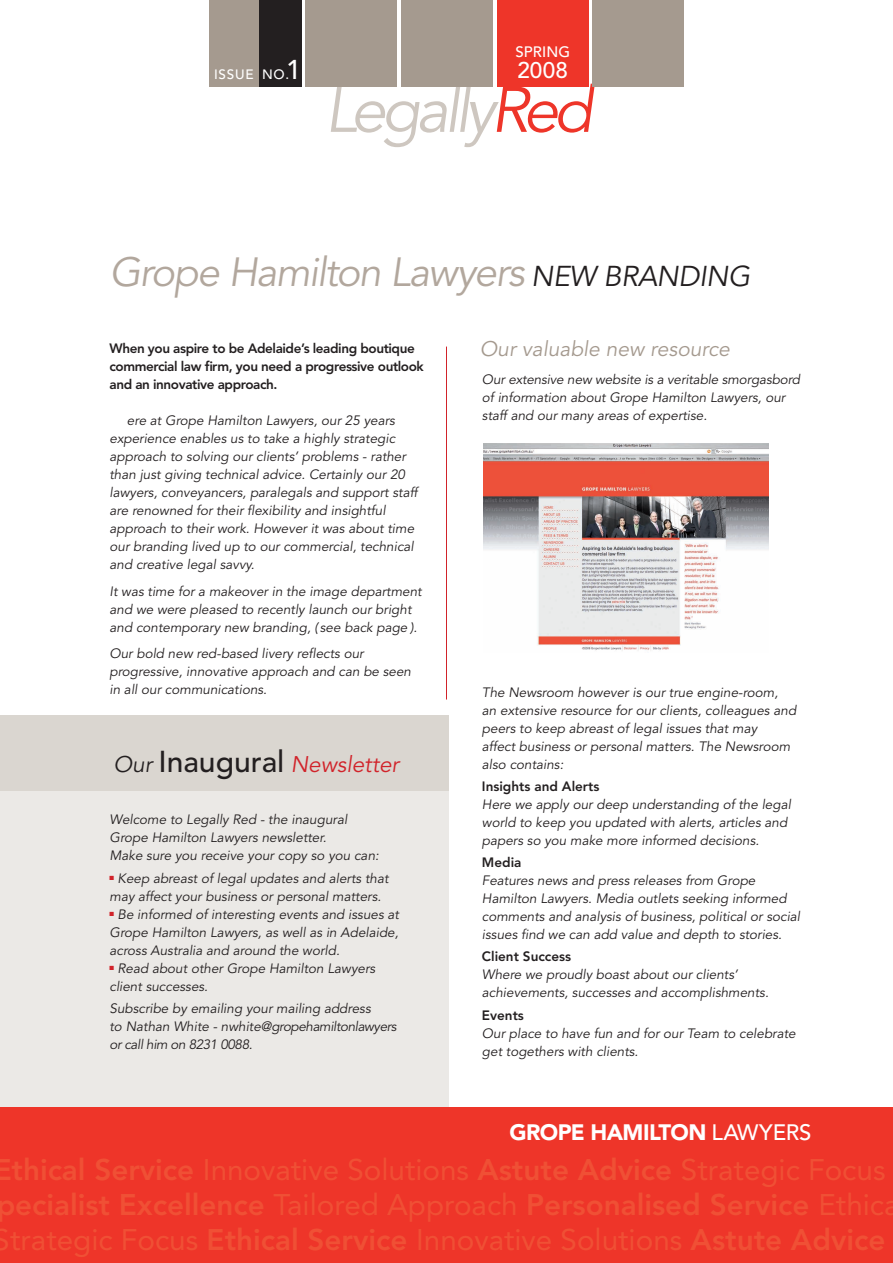
<style>
.page{position:relative;width:893px;height:1263px;background:#fff}
.page>*{position:absolute;margin:0;border:0;box-sizing:border-box;transform-origin:0 0}
.t1{font:italic 63.75px "Avenir";letter-spacing:-.075em;color:#cec7c0}
.t2{font:italic 40.5px "Avenir";letter-spacing:-.04em;color:#b2a79d}
.t3{font:29.55px "Avenir";color:#f05035}
.t4{font:800 29.55px "Avenir";color:#f05035}
.t5{font:italic 28.5px "Avenir";color:#231f20}
.t6{font:italic 22.5px "Avenir";color:#d1232a}
.t7{font:500 22.5px "Avenir";color:#fff}
.t8{font:900 22.2px "Avenir";letter-spacing:-.025em;color:#fff}
.t9{font:italic 21px "Avenir";color:#a59a8f}
.t10{font:500 15px "Avenir";letter-spacing:.01em;color:#fff}
.t11{font:italic 13.5px/18px "Avenir";color:#231f20}
.t12{font:800 13.5px/18px "Avenir";letter-spacing:-.03em;color:#231f20}
.t13{font:800 13.5px "Avenir";color:#231f20}
.t14{font:italic 13.5px "Avenir";letter-spacing:-.03em;color:#231f20}
.t15{font:500 13.5px "Avenir";letter-spacing:.065em;color:#fff}
.s1{font-size:27px}
.s2{color:#ee3529}
.s3{font-size:28.5px;color:#231f20}
.s4{color:#231f20}
.s5{font-weight:500;font-style:normal;font-size:30px;color:#231f20}
.s6{font-weight:500}
.s7{font-weight:800}
.s8{font-weight:400}
</style>
<div class="page">
<div style="left:0;top:735px;width:448px;height:376px;background:#ebe9e6"></div>
<div style="left:0;top:715px;width:448px;height:76px;background:#dad6d0"></div>
<hr style="left:446px;top:347px;width:1px;height:352px;background:#d1232a">
<div style="left:209px;top:0;width:92px;height:87px;background:#a59a8f"></div>
<div style="left:305px;top:0;width:92px;height:87px;background:#a59a8f"></div>
<div style="left:401px;top:0;width:92px;height:87px;background:#a59a8f"></div>
<div style="left:497px;top:0;width:92px;height:87px;background:#ee3529"></div>
<div style="left:592px;top:0;width:92px;height:87px;background:#a59a8f"></div>
<div style="left:259px;top:0;width:43px;height:87px;background:#231f20"></div>
<img style="left:483px;top:443px;width:286px;height:208px">
<div style="left:0;top:1107px;width:893px;height:156px;background:#ee3529"></div>
<p class="t15" style="left:214px;top:66px;width:89px">ISSUE NO.<span class="s1">1</span></p>
<p class="t10" style="left:515px;top:43px;width:56px">SPRING</p>
<p class="t7" style="left:518px;top:57px;width:52px">2008</p>
<h1 class="t1" style="left:325px;top:73px;width:270px">Legally<span class="s2">Red</span></h1>
<p class="t2" style="left:109px;top:249px;width:514px">Grope Hamilton Lawyers <span class="s3">n ew bran</span></p>
<p class="t5" style="left:678px;top:260px;width:50px">ding</p>
<p class="t12" style="left:109px;top:340px;width:316px">When you aspire to be Adelaide’s leading boutique commercial law firm, you need a progressive outlook and an innovative approach.</p>
<p class="t11" style="left:109px;top:412px;width:310px;text-indent:17px">ere at Grope Hamilton Lawyers, our 25 years experience enables us to take a highly strategic approach to solving our clients’ problems - rather than just giving technical advice. Certainly our 20 lawyers, conveyancers, paralegals and support staff are renowned for their flexibility and insightful approach to their work. However it was about time our branding lived up to our commercial, technical and creative legal savvy.</p>
<p class="t11" style="left:109px;top:582px;width:314px">It was time for a makeover in the image department and we were pleased to recently launch our bright and contemporary new branding, ( see back page ).</p>
<p class="t11" style="left:109px;top:645px;width:303px">Our bold new red-based livery reflects our progressive, innovative approach and can be seen in all our communications.</p>
<p class="t6" style="left:113px;top:752px;width:287px"><span class="s4">Our</span> <span class="s5">INAUGURAL</span> Newsletter</p>
<p class="t11" style="left:109px;top:811px;width:271px">Welcome to Legally Red - the inaugural<br>Grope Hamilton Lawyers newsletter.<br>Make sure you receive your copy so you can:</p>
<p class="t11" style="left:109px;top:869px;width:281px"><sup>■</sup> Keep abreast of legal updates and alerts that may affect your business or personal matters.</p>
<p class="t11" style="left:109px;top:905px;width:291px;text-align:justify"><sup>■</sup> Be informed of interesting events and issues at Grope Hamilton Lawyers, as well as in Adelaide, across Australia and around the world.</p>
<p class="t11" style="left:109px;top:959px;width:267px"><sup>■</sup> Read about other Grope Hamilton Lawyers client successes.</p>
<p class="t11" style="left:109px;top:999px;width:289px">Subscribe by emailing your mailing address<br>to Nathan White - nwhite@gropehamiltonlawyers</p>
<p class="t14" style="left:109px;top:1036px;width:145px">or call him on 8231 0088.</p>
<p class="t9" style="left:480px;top:337px;width:252px">Our valuable new resource</p>
<p class="t11" style="left:482px;top:370px;width:320px">Our extensive new website is a veritable smorgasbord of information about Grope Hamilton Lawyers, our staff and our many areas of expertise.</p>
<p class="t11" style="left:482px;top:683px;width:316px">The Newsroom however is our true engine-room,<br>an extensive resource for our clients, colleagues and peers to keep abreast of legal issues that may<br>affect business or personal matters. The Newsroom also contains:</p>
<p class="t13" style="left:482px;top:778px;width:119px">Insights and Alerts</p>
<p class="t11" style="left:482px;top:796px;width:311px">Here we apply our deep understanding of the legal world to keep you updated with alerts, articles and papers so you make more informed decisions.</p>
<p class="t12" style="left:482px;top:853px;width:41px">Media</p>
<p class="t11" style="left:482px;top:872px;width:320px">Features news and press releases from Grope Hamilton Lawyers. Media outlets seeking informed comments and analysis of business, political or social issues find we can add value and depth to stories.</p>
<p class="t13" style="left:482px;top:949px;width:91px">Client Success</p>
<p class="t11" style="left:482px;top:966px;width:288px">Where we proudly boast about our clients’ achievements, successes and accomplishments.</p>
<p class="t12" style="left:482px;top:1006px;width:43px">Events</p>
<p class="t11" style="left:482px;top:1024px;width:315px">Our place to have fun and for our Team to celebrate get togethers with clients.</p>
<p class="t8" style="left:510px;top:1119px;width:303px">GROPE HAMILTON <span class="s6">LAWYERS</span></p>
<p class="t3" style="left:-7px;top:1152px;width:894px"><span class="s7">Ethical Service</span> Innovative Solutions <span class="s7">Astute Advice</span> Strategic Focus</p>
<p class="t4" style="left:-4px;top:1187px;width:904px">pecialist Excellence <span class="s8">Tailored Approach</span> Personalised Service <span class="s8">Ethica</span></p>
<p class="t3" style="left:-6px;top:1222px;width:893px">Strategic Focus <span class="s7">Ethical Service</span> Innovative Solutions <span class="s7">Astute Advice</span></p>
</div>
